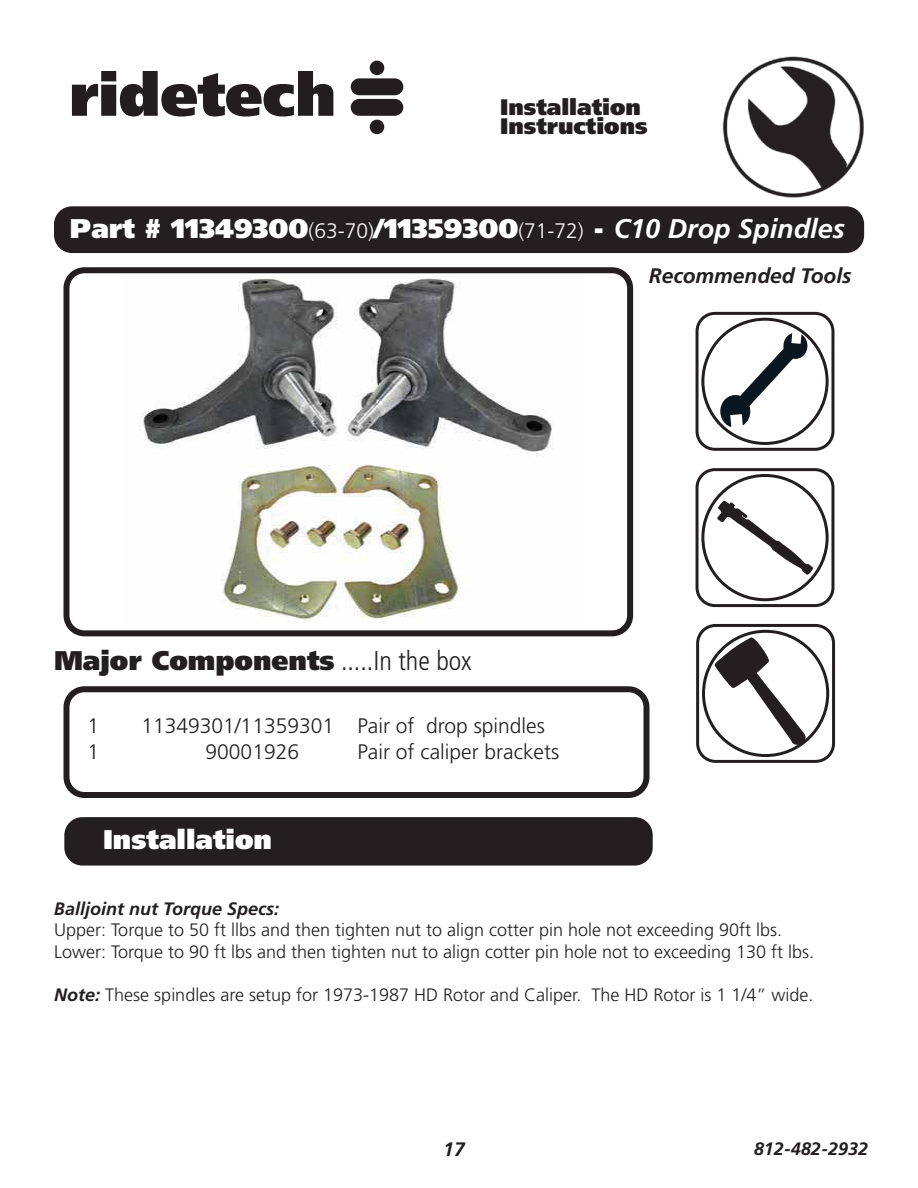
<style>
.page{position:relative;width:918px;height:1188px;background:#fff}
.page>*{position:absolute;margin:0;border:0;box-sizing:border-box;transform-origin:0 0}
.t1{font:900 27px "Frutiger LT Pro";color:#fff}
.t2{font:900 27px "Frutiger LT Pro";color:#231f20}
.t3{font:900 22.5px/19.5px "Frutiger LT Pro";color:#231f20}
.t4{font:300 21px "Frutiger LT Pro";color:#231f20}
.t5{font:italic 700 21px "Frutiger LT Pro";color:#231f20}
.t6{font:italic 700 19.5px "Frutiger LT Pro";color:#231f20}
.t7{font:300 18px/21.6px "Frutiger LT Pro";color:#231f20}
.t8{font:italic 700 18px "Frutiger LT Pro";color:#231f20}
.s1{font-weight:300;font-size:21px}
.s2{font-weight:700;font-style:italic}
.s3{font-family:"Frutiger LT Std";font-weight:300;font-stretch:condensed}
</style>
<div class="page">
<img style="left:722px;top:56px;width:142px;height:142px">
<svg style="left:72px;top:71px;width:261px;height:46px"></svg>
<div style="left:351px;top:78px;width:52px;height:17px;background:#221e1f;border-radius:8px"></div>
<div style="left:351px;top:99px;width:52px;height:17px;background:#221e1f;border-radius:8px"></div>
<div style="left:370px;top:61px;width:14px;height:14px;background:#221e1f;border-radius:50%"></div>
<div style="left:370px;top:120px;width:14px;height:14px;background:#221e1f;border-radius:50%"></div>
<div style="left:696px;top:468px;width:138px;height:139px;border:3px solid #231f20;border-radius:18px"></div>
<svg style="left:717px;top:501px;width:96px;height:74px"></svg>
<div style="left:701px;top:474px;width:128px;height:127px;border:3px solid #231f20;border-radius:50%"></div>
<div style="left:696px;top:312px;width:138px;height:139px;border:3px solid #231f20;border-radius:18px"></div>
<div style="left:701px;top:318px;width:128px;height:127px;border:3px solid #231f20;border-radius:50%"></div>
<svg style="left:719px;top:333px;width:90px;height:94px"></svg>
<div style="left:63px;top:686px;width:586px;height:112px;border:6px solid #231f20;border-radius:18px"></div>
<div style="left:54px;top:206px;width:810px;height:47px;background:#231f20;border-radius:18px"></div>
<div style="left:63px;top:267px;width:570px;height:369px;border:6px solid #231f20;border-radius:18px"></div>
<img style="left:140px;top:276px;width:413px;height:348px">
<div style="left:696px;top:624px;width:139px;height:139px;border:3px solid #231f20;border-radius:18px"></div>
<svg style="left:715px;top:637px;width:91px;height:108px"></svg>
<div style="left:702px;top:630px;width:127px;height:127px;border:3px solid #231f20;border-radius:50%"></div>
<div style="left:64px;top:817px;width:589px;height:49px;background:#231f20;border-radius:18px"></div>
<p class="t3" style="left:500px;top:98px;width:149px">Installation<br>Instructions</p>
<h1 class="t1" style="left:70px;top:217px;width:776px">Part # 11349300<span class="s1">(63-70)</span>/11359300<span class="s1">(71-72)</span> - <span class="s2">C10 Drop Spindles</span></h1>
<p class="t5" style="left:649px;top:267px;width:204px">Recommended Tools</p>
<h1 class="t2" style="left:54px;top:649px;width:419px">Major Components <span class="s3">.....In the box</span></h1>
<p class="t4" style="left:87px;top:717px;width:13px">1</p>
<p class="t4" style="left:141px;top:717px;width:405px">11349301/11359301 Pair of drop spindles</p>
<p class="t4" style="left:87px;top:742px;width:13px">1</p>
<p class="t4" style="left:206px;top:742px;width:95px">90001926</p>
<p class="t4" style="left:357px;top:742px;width:203px">Pair of caliper brackets</p>
<h1 class="t1" style="left:103px;top:828px;width:170px">Installation</h1>
<p class="t8" style="left:54px;top:901px;width:226px">Balljoint nut Torque Specs:</p>
<p class="t7" style="left:54px;top:920px;width:761px">Upper: Torque to 50 ft llbs and then tighten nut to align cotter pin hole not exceeding 90ft lbs.<br>Lower: Torque to 90 ft lbs and then tighten nut to align cotter pin hole not to exceeding 130 ft lbs.</p>
<p class="t7" style="left:54px;top:985px;width:761px"><span class="s2">Note:</span> These spindles are setup for 1973-1987 HD Rotor and Caliper. The HD Rotor is 1 1/4” wide.</p>
<p class="t6" style="left:443px;top:1141px;width:23px">17</p>
<p class="t8" style="left:754px;top:1141px;width:116px">812-482-2932</p>
</div>
